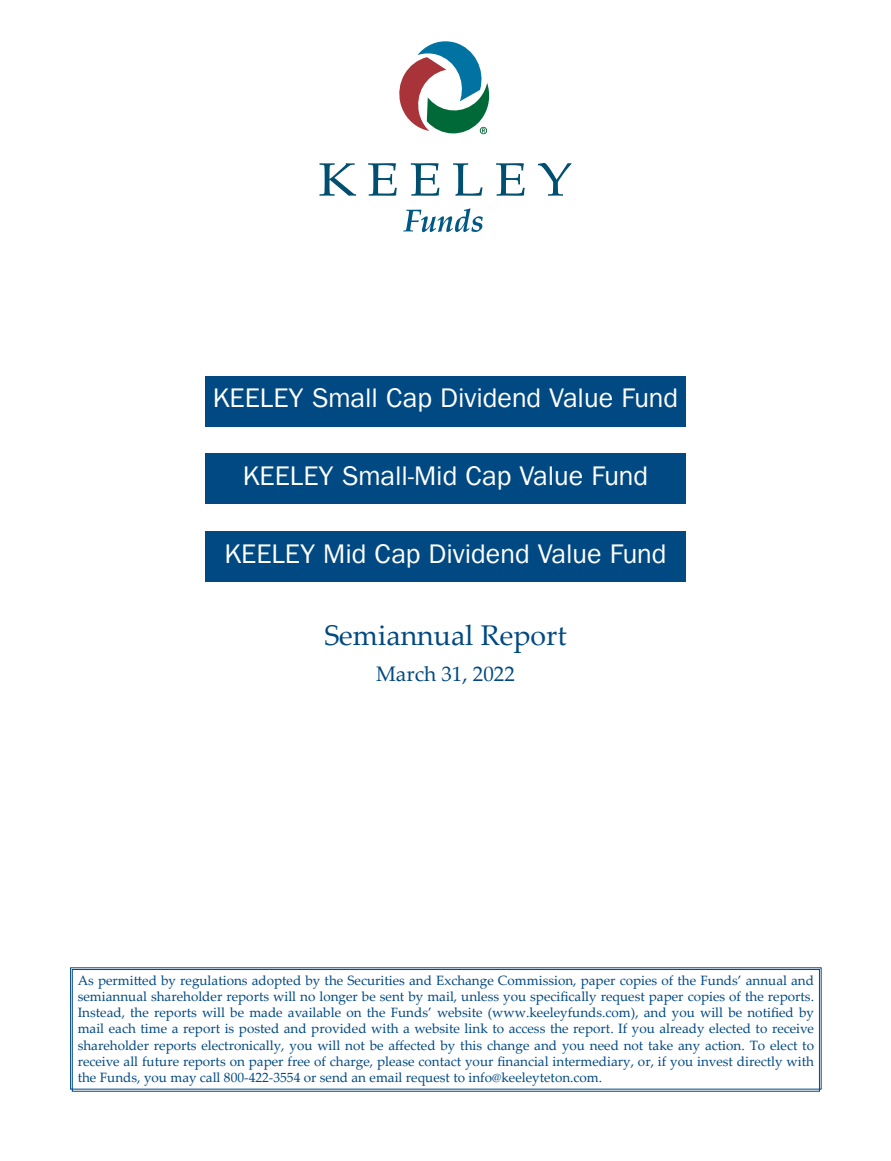
<style>
.page{position:relative;width:891px;height:1161px;background:#fff}
.page>*{position:absolute;margin:0;border:0;box-sizing:border-box;transform-origin:0 0}
.SectionName{font:28.5px "Palatino Linotype";color:#004982}
.FundName{font:27px "ITC Frank Goth For AMPF";color:#fff}
.FundDate{font:21px "Palatino Linotype";color:#004982}
.cti_endnotes{font:13.5px/16.2px "Palatino Linotype";color:#004982;text-align:justify}
</style>
<div class="page">
<svg style="left:320px;top:163px;width:36px;height:33px"></svg>
<svg style="left:368px;top:163px;width:29px;height:33px"></svg>
<svg style="left:411px;top:163px;width:28px;height:33px"></svg>
<svg style="left:453px;top:163px;width:30px;height:33px"></svg>
<svg style="left:496px;top:163px;width:29px;height:33px"></svg>
<svg style="left:538px;top:163px;width:34px;height:33px"></svg>
<svg style="left:399px;top:41px;width:91px;height:93px"></svg>
<svg style="left:403px;top:208px;width:80px;height:24px"></svg>
<div style="left:205px;top:376px;width:481px;height:51px;background:#004982"></div>
<div style="left:205px;top:454px;width:481px;height:50px;background:#004982"></div>
<div style="left:205px;top:531px;width:481px;height:51px;background:#004982"></div>
<div style="left:72px;top:969px;width:748px;height:123px;border:1px solid #004982"></div>
<p class="FundName" style="left:213px;top:383px;width:467px">KEELEY Small Cap Dividend Value Fund</p>
<p class="FundName" style="left:243px;top:460px;width:407px">KEELEY Small-Mid Cap Value Fund</p>
<p class="FundName" style="left:225px;top:538px;width:443px">KEELEY Mid Cap Dividend Value Fund</p>
<p class="SectionName" style="left:324px;top:615px;width:244px">Semiannual Report</p>
<p class="FundDate" style="left:376px;top:659px;width:140px">March 31, 2022</p>
<p class="cti_endnotes" style="left:78px;top:972px;width:738px">As permitted by regulations adopted by the Securities and Exchange Commission, paper copies of the Funds’ annual and semiannual shareholder reports will no longer be sent by mail, unless you specifically request paper copies of the reports.<br>Instead, the reports will be made available on the Funds’ website (www.keeleyfunds.com), and you will be notified by mail each time a report is posted and provided with a website link to access the report. If you already elected to receive shareholder reports electronically, you will not be affected by this change and you need not take any action. To elect to receive all future reports on paper free of charge, please contact your financial intermediary, or, if you invest directly with the Funds, you may call 800-422-3554 or send an email request to info@keeleyteton.com.</p>
</div>
